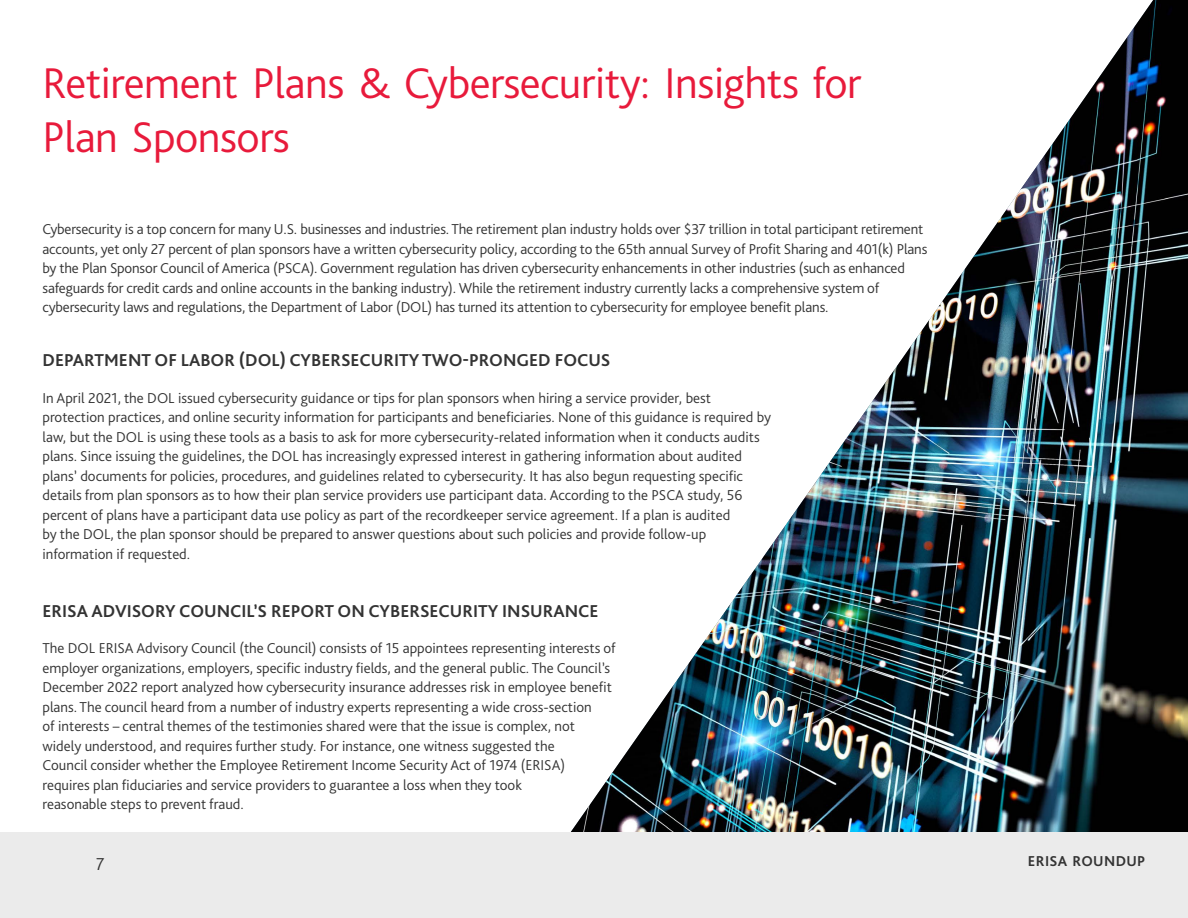
<style>
.page{position:relative;width:1188px;height:918px;background:#fff}
.page>*{position:absolute;margin:0;border:0;box-sizing:border-box;transform-origin:0 0}
.t1{font:300 45px/54px "Bliss Pro";letter-spacing:-.01em;color:#e81a3b}
.t2{font:700 18px "Bliss Pro";color:#333}
.t3{font:300 18px "Bliss Pro";color:#333}
.t4{font:300 15px/19.5px "Bliss Pro";color:#333}
.t5{font:700 15px "Bliss Pro";letter-spacing:.025em;color:#333}
</style>
<div class="page">
<img style="left:562px;top:0;width:626px;height:833px">
<div style="left:0;top:833px;width:1188px;height:85px;background:#ebebeb"></div>
<h1 class="t1" style="left:43px;top:55px;width:821px">Retirement Plans &amp; Cybersecurity: Insights for<br>Plan Sponsors</h1>
<p class="t4" style="left:43px;top:219px;width:886px">Cybersecurity is a top concern for many U.S. businesses and industries. The retirement plan industry holds over $37 trillion in total participant retirement accounts, yet only 27 percent of plan sponsors have a written cybersecurity policy, according to the 65th annual Survey of Profit Sharing and 401(k) Plans by the Plan Sponsor Council of America (PSCA). Government regulation has driven cybersecurity enhancements in other industries (such as enhanced safeguards for credit cards and online accounts in the banking industry). While the retirement industry currently lacks a comprehensive system of cybersecurity laws and regulations, the Department of Labor (DOL) has turned its attention to cybersecurity for employee benefit plans.</p>
<p class="t2" style="left:43px;top:349px;width:570px">DEPARTMENT OF LABOR (DOL) CYBERSECURITY TWO-PRONGED FOCUS</p>
<p class="t4" style="left:43px;top:388px;width:730px">In April 2021, the DOL issued cybersecurity guidance or tips for plan sponsors when hiring a service provider, best protection practices, and online security information for participants and beneficiaries. None of this guidance is required by law, but the DOL is using these tools as a basis to ask for more cybersecurity-related information when it conducts audits plans. Since issuing the guidelines, the DOL has increasingly expressed interest in gathering information about audited plans’ documents for policies, procedures, and guidelines related to cybersecurity. It has also begun requesting specific details from plan sponsors as to how their plan service providers use participant data. According to the PSCA study, 56 percent of plans have a participant data use policy as part of the recordkeeper service agreement. If a plan is audited<br>by the DOL, the plan sponsor should be prepared to answer questions about such policies and provide follow-up information if requested.</p>
<p class="t2" style="left:43px;top:600px;width:558px">ERISA ADVISORY COUNCIL’S REPORT ON CYBERSECURITY INSURANCE</p>
<p class="t4" style="left:43px;top:638px;width:575px">The DOL ERISA Advisory Council (the Council) consists of 15 appointees representing interests of employer organizations, employers, specific industry fields, and the general public. The Council’s December 2022 report analyzed how cybersecurity insurance addresses risk in employee benefit plans. The council heard from a number of industry experts representing a wide cross-section<br>of interests – central themes of the testimonies shared were that the issue is complex, not widely understood, and requires further study. For instance, one witness suggested the<br>Council consider whether the Employee Retirement Income Security Act of 1974 (ERISA) requires plan fiduciaries and service providers to guarantee a loss when they took<br>reasonable steps to prevent fraud.</p>
<p class="t3" style="left:96px;top:853px;width:10px">7</p>
<p class="t5" style="left:1028px;top:851px;width:119px">ERISA ROUNDUP</p>
</div>
